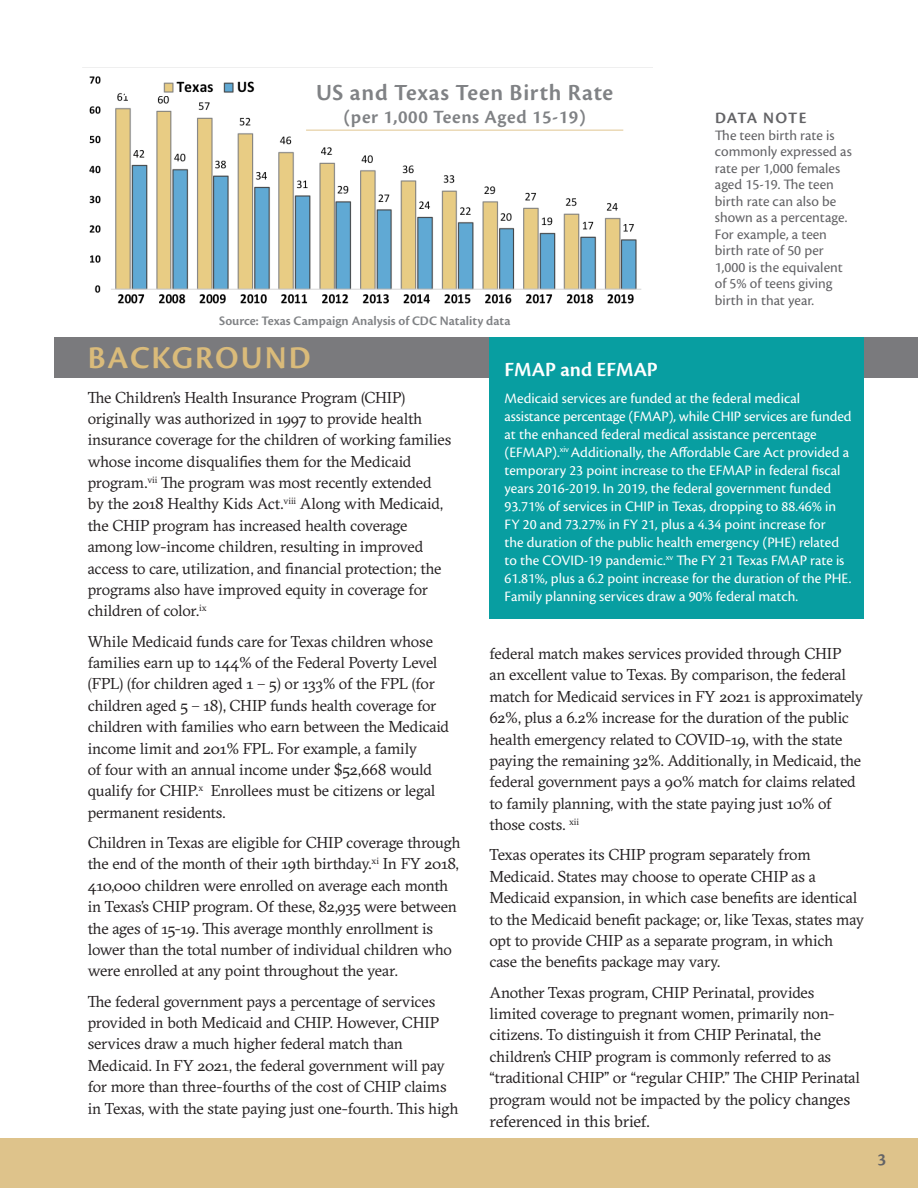
<style>
.page{position:relative;width:918px;height:1188px;background:#fff}
.page>*{position:absolute;margin:0;border:0;box-sizing:border-box;transform-origin:0 0}
.Section_head{font:600 33px "Cronos Pro";letter-spacing:.06em;color:#dabb7a}
.section_sub-sub_head{font:600 24px "Cronos Pro";letter-spacing:.03em;color:#808285}
.captions{font:600 21px "Cronos Pro";color:#fff}
.section_sub-sub_head-2{font:600 19.5px "Cronos Pro";letter-spacing:.03em;color:#808285}
.t1{font:600 18px "Cronos Pro";color:#636366}
.body_copy{font:16.5px "GT Sectra";letter-spacing:-.02em;color:#231f20}
.footnotes{font:600 16.5px "Cronos Pro";letter-spacing:.055em;color:#636366}
.body_copy-2{font:15.75px/21.3px "GT Sectra";letter-spacing:-.015em;color:#231f20}
.captions-2{font:15px/18px "Cronos Pro";color:#fff}
.footnotes-2{font:15px/16.5px "Cronos Pro";color:#636366}
.section_sub-sub_head-3{font:600 13.5px "Cronos Pro";color:#808285}
.s1{font-size:16.5px}
</style>
<div class="page">
<div style="left:0;top:1138px;width:918px;height:50px;background:#dec38b"></div>
<div style="left:54px;top:337px;width:864px;height:41px;background:#7a7a7d"></div>
<div style="left:490px;top:337px;width:374px;height:282px;background:#089ea1"></div>
<img style="left:89px;top:76px;width:552px;height:217px">
<img style="left:117px;top:294px;width:517px;height:10px">
<img style="left:126px;top:76px;width:151px;height:20px">
<hr style="left:306px;top:129px;width:317px;height:2px;background:#ebd9b5">
<p class="section_sub-sub_head" style="left:316px;top:79px;width:299px">US and Texas Teen Birth Rate</p>
<p class="section_sub-sub_head-2" style="left:344px;top:106px;width:244px">(per 1,000 Teens Aged 15-19)</p>
<p class="section_sub-sub_head-3" style="left:219px;top:313px;width:293px">Source: Texas Campaign Analysis of CDC Natality data</p>
<p class="footnotes" style="left:715px;top:109px;width:93px">DATA NOTE</p>
<p class="footnotes-2" style="left:715px;top:127px;width:138px">The teen birth rate is commonly expressed as rate per 1,000 females aged 15-19. The teen birth rate can also be shown as a percentage.<br>For example, a teen birth rate of 50 per<br>1,000 is the equivalent of 5% of teens giving birth in that year.</p>
<p class="Section_head" style="left:88px;top:339px;width:224px">BACKGROUND</p>
<p class="body_copy-2" style="left:88px;top:386px;width:365px">The Children’s Health Insurance Program (CHIP) originally was authorized in 1997 to provide health insurance coverage for the children of working families whose income disqualifies them for the Medicaid program.<sup>vii</sup> The program was most recently extended by the 2018 Healthy Kids Act.<sup>viii</sup> Along with Medicaid, the CHIP program has increased health coverage among low-income children, resulting in improved access to care, utilization, and financial protection; the programs also have improved equity in coverage for children of color.<sup>ix</sup></p>
<p class="body_copy-2" style="left:88px;top:631px;width:363px">While Medicaid funds care for Texas children whose families earn up to 144% of the Federal Poverty Level (FPL) (for children aged 1 – 5) or 133% of the FPL (for children aged 5 – 18), CHIP funds health coverage for children with families who earn between the Medicaid income limit and 201% FPL. For example, a family<br>of four with an annual income under $52,668 would qualify for CHIP.<sup>x</sup> Enrollees must be citizens or legal permanent residents.</p>
<p class="body_copy-2" style="left:88px;top:832px;width:374px">Children in Texas are eligible for CHIP coverage through the end of the month of their 19th birthday.<sup>xi</sup> In FY 2018, 410,000 children were enrolled on average each month in Texas’s CHIP program. Of these, 82,935 were between the ages of 15-19. This average monthly enrollment is lower than the total number of individual children who were enrolled at any point throughout the year.</p>
<p class="body_copy-2" style="left:88px;top:991px;width:372px">The federal government pays a percentage of services provided in both Medicaid and CHIP. However, CHIP services draw a much higher federal match than Medicaid. In FY 2021, the federal government will pay for more than three-fourths of the cost of CHIP claims in Texas, with the state paying just one-fourth. This high</p>
<p class="captions" style="left:505px;top:357px;width:155px">FMAP and EFMAP</p>
<p class="captions-2" style="left:505px;top:389px;width:348px">Medicaid services are funded at the federal medical assistance percentage (FMAP), while CHIP services are funded at the enhanced federal medical assistance percentage (EFMAP).<sup>xiv</sup> Additionally, the Affordable Care Act provided a temporary 23 point increase to the EFMAP in federal fiscal years 2016-2019. In 2019, the federal government funded 93.71% of services in CHIP in Texas, dropping to 88.46% in FY 20 and 73.27% in FY 21, plus a 4.34 point increase for<br>the duration of the public health emergency (PHE) related to the COVID-19 pandemic.<sup>xv</sup> The FY 21 Texas FMAP rate is 61.81%, plus a 6.2 point increase for the duration of the PHE.<br>Family planning services draw a 90% federal match.</p>
<p class="body_copy-2" style="left:490px;top:643px;width:375px">federal match makes services provided through CHIP<br>an excellent value to Texas. By comparison, the federal match for Medicaid services in FY 2021 is approximately 62%, plus a 6.2% increase for the duration of the public health emergency related to COVID-19, with the state paying the remaining 32%. Additionally, in Medicaid, the federal government pays a 90% match for claims related to family planning, with the state paying just 10% of those costs. <sup>xii</sup></p>
<p class="body_copy-2" style="left:490px;top:844px;width:376px">Texas operates its CHIP program separately from Medicaid. States may choose to operate CHIP as a Medicaid expansion, in which case benefits are identical to the Medicaid benefit package; or, like Texas, states may opt to provide CHIP as a separate program, in which case the benefits package may vary.</p>
<p class="body_copy-2" style="left:490px;top:982px;width:372px">Another Texas program, CHIP Perinatal, provides limited coverage to pregnant women, primarily non&shy;citizens. To distinguish it from CHIP Perinatal, the children’s CHIP program is commonly referred to as “traditional CHIP” or “regular CHIP.” The CHIP Perinatal program would not be impacted by the <span class="s1">policy changes</span></p>
<p class="body_copy" style="left:490px;top:1111px;width:162px">referenced in this brief.</p>
<p class="t1" style="left:878px;top:1149px;width:10px">3</p>
</div>
